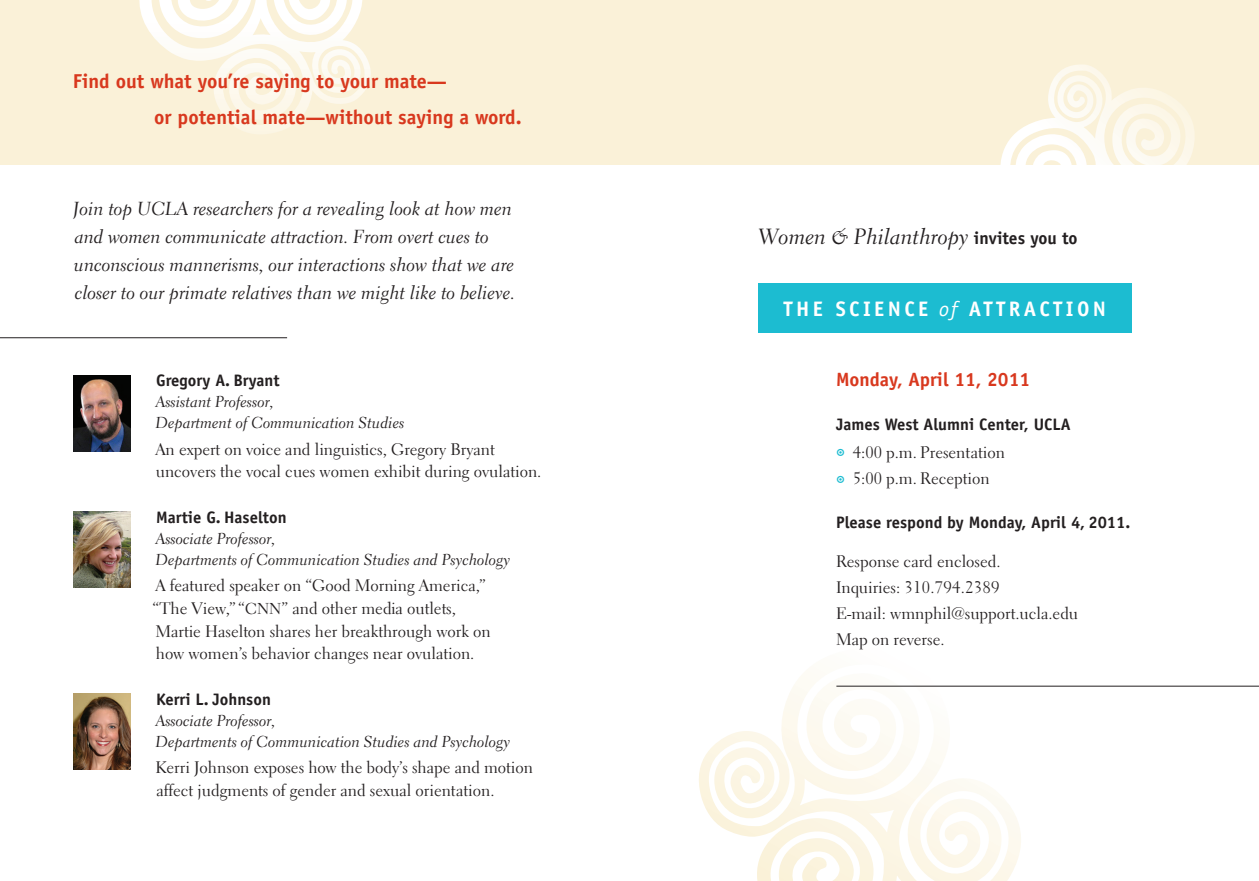
<style>
.page{position:relative;width:1259px;height:881px;background:#fff}
.page>*{position:absolute;margin:0;border:0;box-sizing:border-box;transform-origin:0 0}
.t1{font:21.88px "Electra LH Cursive";color:#231f20}
.t2{font:700 21px "Officina Sans";letter-spacing:.16em;color:#fff}
.t3{font:700 20.12px/36.8px "Officina Sans";color:#d8381e}
.t4{font:700 19.25px "Officina Sans";color:#d8381e}
.t5{font:18.9px/28px "Electra LH Cursive";color:#231f20}
.t6{font:16.62px/22.8px "Electra LH";color:#231f20}
.t7{font:700 16.62px "Officina Sans";color:#231f20}
.t8{font:15.75px/21px "Electra LH Cursive";color:#231f20}
.s1{font-size:15.75px}
.s2{font-family:"Officina Sans";font-weight:700;font-size:17.5px}
.s3{font-weight:400;font-style:italic}
.s4{font-family:"FF Dingbests";font-size:10.5px;color:#1cbcd1}
</style>
<div class="page">
<div style="left:0;top:0;width:1259px;height:167px;background:#faf1d8"></div>
<svg style="left:1000px;top:87px;width:194px;height:78px"></svg>
<div style="left:0;top:165px;width:1259px;height:149px;background:#fff"></div>
<img style="left:74px;top:511px;width:57px;height:76px">
<img style="left:74px;top:375px;width:57px;height:76px">
<img style="left:74px;top:693px;width:57px;height:76px">
<hr style="left:0;top:337px;width:287px;height:1px;background:#231f20">
<div style="left:757px;top:283px;width:374px;height:49px;background:#1cbcd1"></div>
<svg style="left:699px;top:675px;width:337px;height:206px"></svg>
<hr style="left:836px;top:686px;width:423px;height:1px;background:#231f20">
<svg style="left:139px;top:0;width:232px;height:134px"></svg>
<p class="t3" style="left:154px;top:62px;width:369px;text-indent:-81px">Find out what you’re saying to your mate—<br>or potential mate—without saying a word.</p>
<p class="t5" style="left:73px;top:195px;width:443px">Join top UCLA researchers for a revealing look at how men and women communicate attraction. From overt cues to unconscious mannerisms, our interactions show that we are closer to our primate relatives than we might like to believe.</p>
<p class="t7" style="left:156px;top:370px;width:125px">Gregory A. Bryant</p>
<p class="t8" style="left:156px;top:391px;width:250px">Assistant Professor,<br>Department of Communication Studies</p>
<p class="t6" style="left:155px;top:437px;width:387px">An expert on voice and linguistics, Gregory Bryant uncovers the vocal cues women exhibit during ovulation.</p>
<p class="t7" style="left:156px;top:507px;width:132px">Martie G. Haselton</p>
<p class="t8" style="left:156px;top:528px;width:356px">Associate Professor,<br>Departments of Communication Studies and Psychology</p>
<p class="t6" style="left:153px;top:574px;width:340px">A featured speaker on “Good Morning America,” “The View,” “<span class="s1">CNN</span>” and other media outlets, Martie Haselton shares her breakthrough work on how women’s behavior changes near ovulation.</p>
<p class="t7" style="left:156px;top:689px;width:116px">Kerri L. Johnson</p>
<p class="t8" style="left:156px;top:710px;width:356px">Associate Professor,<br>Departments of Communication Studies and Psychology</p>
<p class="t6" style="left:155px;top:756px;width:379px">Kerri Johnson exposes how the body’s shape and motion affect judgments of gender and sexual orientation.</p>
<h1 class="t1" style="left:758px;top:223px;width:321px">Women &amp; Philanthropy <span class="s2">invites you to</span></h1>
<p class="t2" style="left:783px;top:296px;width:26px">The</p>
<p class="t2" style="left:836px;top:296px;width:28px">Science</p>
<p class="t2" style="left:939px;top:296px;width:98px"><span class="s3">of</span> Att racti</p>
<p class="t2" style="left:1077px;top:296px;width:27px">on</p>
<p class="t4" style="left:836px;top:368px;width:195px">Monday, April 11, 2011</p>
<p class="t7" style="left:836px;top:414px;width:236px">James West Alumni Center, UCLA</p>
<p class="t6" style="left:836px;top:439px;width:170px;line-height:26.2px"><span class="s4">A</span> 4:00 p.m. Presentation<br><span class="s4">A</span> 5:00 p.m. Reception</p>
<p class="t7" style="left:836px;top:512px;width:296px">Please respond by Monday, April 4, 2011.</p>
<p class="t6" style="left:836px;top:548px;width:244px;line-height:26.2px">Response card enclosed.<br>Inquiries: 310.794.2389<br>E-mail: wmnphil@support.ucla.edu<br>Map on reverse.</p>
</div>
